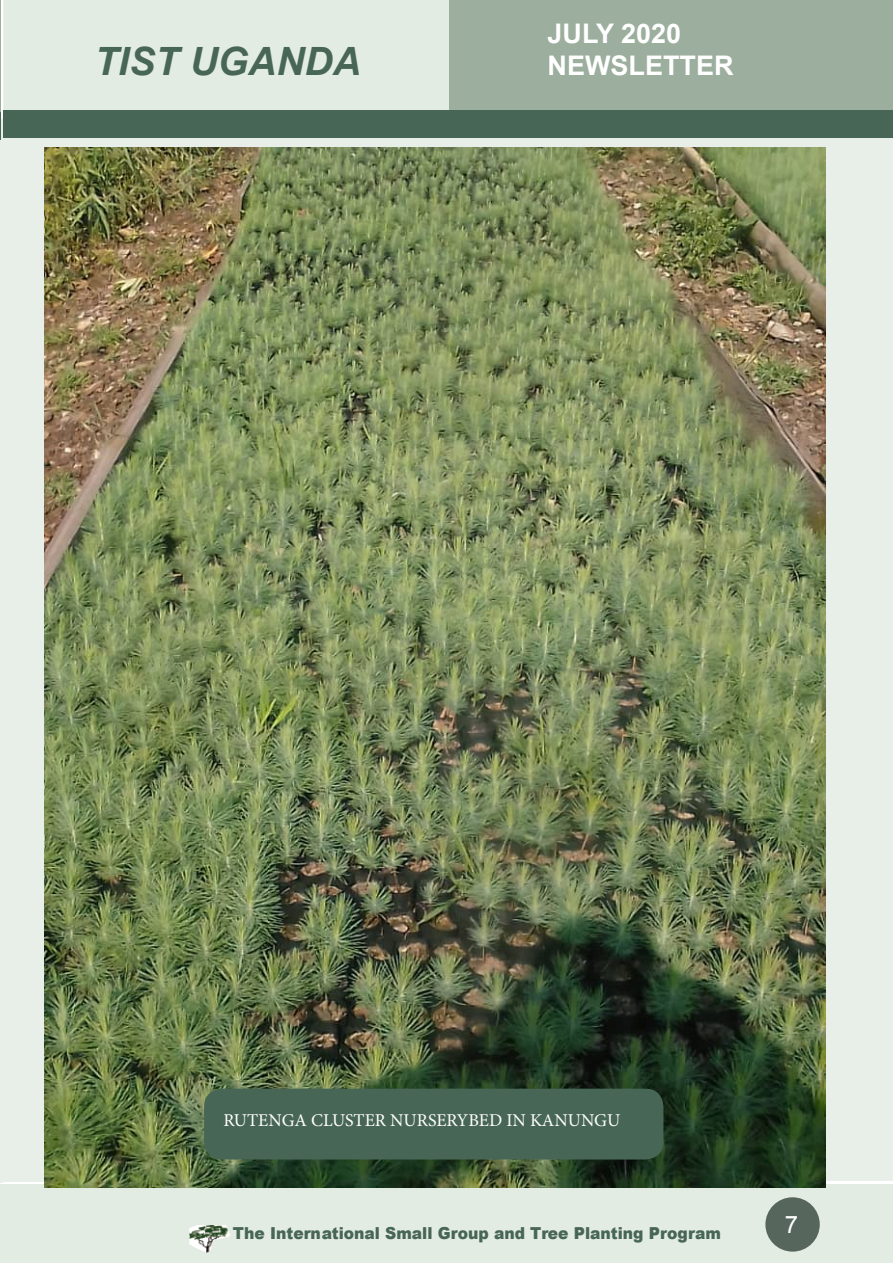
<style>
.page{position:relative;width:893px;height:1263px;background:#fff}
.page>*{position:absolute;margin:0;border:0;box-sizing:border-box;transform-origin:0 0}
.t1{font:italic 700 39px "Arial";color:#486655}
.t2{font:700 27px/32.4px "Arial";color:#fff}
.t3{font:24px "Arial";color:#fff}
.t4{font:18px "Minion Pro";color:#fff}
.t5{font:900 16.5px "Arial";color:#486655;scale:.94 1}
</style>
<div class="page">
<div style="left:0;top:1184px;width:893px;height:79px;background:#e3ece2"></div>
<div style="left:765px;top:1197px;width:55px;height:54px;background:#56665d;border-radius:50%"></div>
<img style="left:189px;top:1225px;width:41px;height:28px">
<div style="left:3px;top:118px;width:444px;height:1063px;background:#e8eee8"></div>
<hr style="left:0;top:119px;width:3px;height:1063px;background:#e8eee8">
<div style="left:447px;top:117px;width:445px;height:1063px;background:#e8eee8"></div>
<svg style="left:0;top:0;width:1px;height:140px"></svg>
<div style="left:3px;top:0;width:447px;height:110px;background:#e3ece2"></div>
<div style="left:450px;top:0;width:443px;height:110px;background:#9cae9e"></div>
<div style="left:3px;top:110px;width:890px;height:28px;background:#486655"></div>
<img style="left:45px;top:147px;width:780px;height:1040px">
<div style="left:204px;top:1089px;width:459px;height:70px;background:#486655;border-radius:18px"></div>
<h1 class="t1" style="left:94px;top:35px;width:268px">TIST UGANDA</h1>
<h2 class="t2" style="left:548px;top:18px;width:188px">JULY 2020<br>NEWSLETTER</h2>
<p class="t4" style="left:223px;top:1108px;width:398px">RUTENGA CLUSTER NURSERYBED IN KANUNGU</p>
<p class="t5" style="left:233px;top:1221px;width:521px">The International Small Group and Tree Planting Program</p>
<h3 class="t3" style="left:785px;top:1209px;width:15px">7</h3>
</div>
